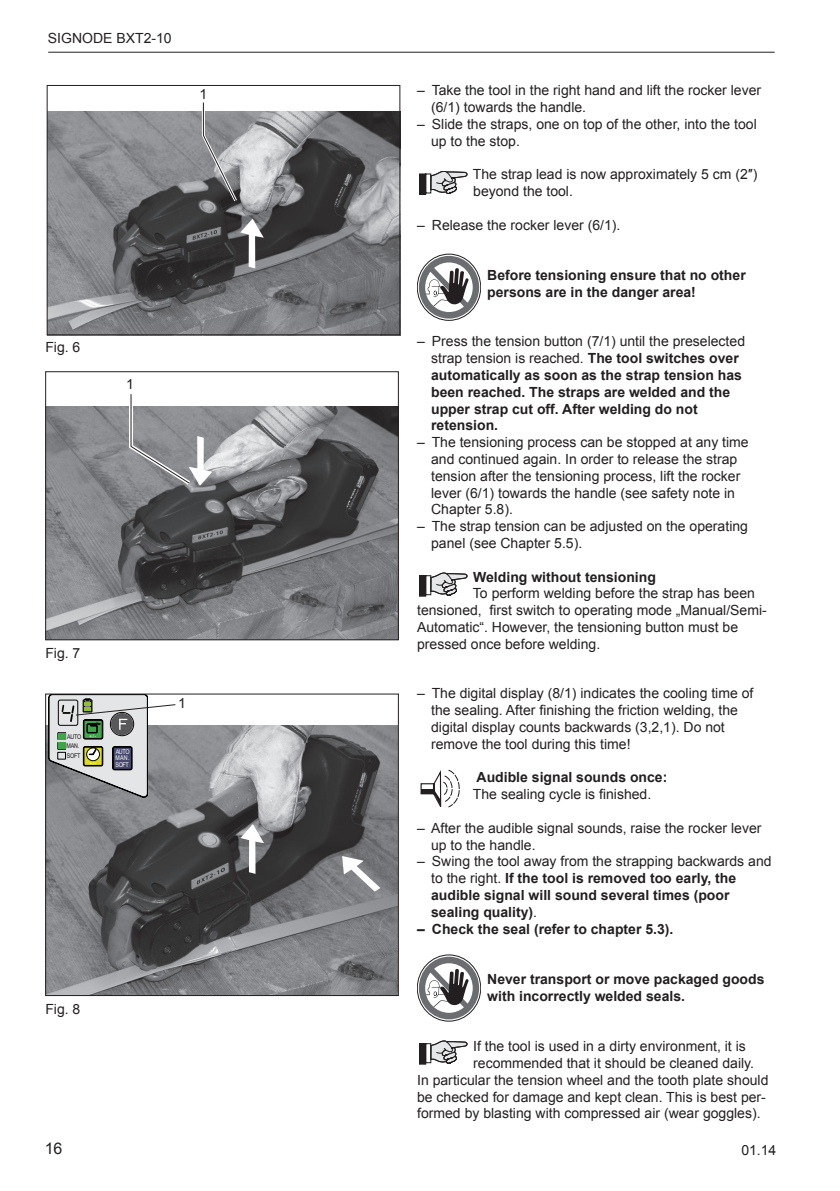
<style>
.page{position:relative;width:840px;height:1191px;background:#fff}
.page>*{position:absolute;margin:0;border:0;box-sizing:border-box;transform-origin:0 0}
.t1{font:16px "Arial";color:#231f20}
.t2{font:14px/16.8px "Arial";color:#231f20}
.t3{font:700 14px/16.8px "Arial";color:#231f20}
.t4{font:6.6px/9.8px "Arial Narrow";letter-spacing:-.04em;color:#171518}
.t5{font:6.6px/6.2px "Arial Narrow";letter-spacing:-.04em;color:#fff;text-align:justify}
.t6{font:5.2px "Arial Narrow";color:#fff}
.s1{font-weight:400}
</style>
<div class="page">
<hr style="left:48px;top:52px;width:726px;height:1px;background:#231f20">
<svg style="left:419px;top:171px;width:48px;height:23px"></svg>
<svg style="left:420px;top:769px;width:40px;height:39px"></svg>
<svg style="left:419px;top:1040px;width:48px;height:24px"></svg>
<svg style="left:418px;top:956px;width:61px;height:63px"></svg>
<svg style="left:418px;top:256px;width:61px;height:63px"></svg>
<svg style="left:419px;top:573px;width:48px;height:23px"></svg>
<img style="left:49px;top:111px;width:349px;height:222px">
<div style="left:47px;top:85px;width:353px;height:250px;border:1px solid #231f20"></div>
<svg style="left:240px;top:219px;width:24px;height:49px"></svg>
<img style="left:47px;top:725px;width:349px;height:268px">
<svg style="left:240px;top:824px;width:24px;height:50px"></svg>
<svg style="left:342px;top:856px;width:38px;height:35px"></svg>
<svg style="left:48px;top:696px;width:128px;height:101px;background:#a7aba8"></svg>
<div style="left:45px;top:694px;width:353px;height:301px;border:1px solid #231f20"></div>
<svg style="left:200px;top:102px;width:39px;height:103px;background:#8f9093"></svg>
<img style="left:47px;top:406px;width:349px;height:232px">
<div style="left:45px;top:371px;width:353px;height:269px;border:1px solid #231f20"></div>
<svg style="left:127px;top:394px;width:85px;height:94px"></svg>
<p class="t2" style="left:48px;top:30px;width:125px">SIGNODE BXT2-10</p>
<p class="t2" style="left:199px;top:86px;width:9px">1</p>
<p class="t2" style="left:45px;top:339px;width:37px">Fig. 6</p>
<p class="t2" style="left:126px;top:376px;width:9px">1</p>
<p class="t2" style="left:45px;top:644px;width:37px">Fig. 7</p>
<p class="t4" style="left:66px;top:731px;width:16px">AUTO<br>MAN.<br>SOFT</p>
<p class="t6" style="left:89px;top:732px;width:8px">+ / -</p>
<p class="t6" style="left:89px;top:759px;width:8px">+ / -</p>
<p class="t5" style="left:115px;top:748px;width:16px">AUTO MAN.<br>SOFT</p>
<p class="t2" style="left:178px;top:695px;width:9px">1</p>
<p class="t2" style="left:45px;top:1000px;width:37px">Fig. 8</p>
<p class="t2" style="left:431px;top:82px;width:331px;text-indent:-14px">– Take the tool in the right hand and lift the rocker lever (6/1) towards the handle.</p>
<p class="t2" style="left:431px;top:116px;width:327px;text-indent:-14px">– Slide the straps, one on top of the other, into the tool up to the stop.</p>
<p class="t2" style="left:472px;top:166px;width:286px">The strap lead is now approximately 5 cm (2″) beyond the tool.</p>
<p class="t2" style="left:417px;top:216px;width:205px">– Release the rocker lever (6/1).</p>
<p class="t3" style="left:487px;top:267px;width:260px">Before tensioning ensure that no other persons are in the danger area!</p>
<p class="t3" style="left:431px;top:333px;width:315px;text-indent:-14px"><span class="s1">– Press the tension button (7/1) until the preselected strap tension is reached.</span> The tool switches over automatically as soon as the strap tension has been reached. The straps are welded and the upper strap cut off. After welding do not retension.</p>
<p class="t2" style="left:431px;top:434px;width:319px;text-indent:-14px">– The tensioning process can be stopped at any time and continued again. In order to release the strap tension after the tensioning process, lift the rocker lever (6/1) towards the handle (see safety note in Chapter 5.8).</p>
<p class="t2" style="left:431px;top:518px;width:318px;text-indent:-14px">– The strap tension can be adjusted on the operating panel (see Chapter 5.5).</p>
<p class="t3" style="left:473px;top:569px;width:184px">Welding without tensioning</p>
<p class="t2" style="left:417px;top:585px;width:351px;text-indent:56px">To perform welding before the strap has been tensioned, first switch to operating mode „Manual/Semi-Automatic“. However, the tensioning button must be pressed once before welding.</p>
<p class="t2" style="left:431px;top:685px;width:323px;text-indent:-14px">– The digital display (8/1) indicates the cooling time of the sealing. After finishing the friction welding, the digital display counts backwards (3,2,1). Do not remove the tool during this time!</p>
<p class="t3" style="left:476px;top:769px;width:192px">Audible signal sounds once:</p>
<p class="t2" style="left:472px;top:786px;width:180px">The sealing cycle is finished.</p>
<p class="t2" style="left:431px;top:819px;width:331px;text-indent:-14px">– After the audible signal sounds, raise the rocker lever up to the handle.</p>
<p class="t3" style="left:431px;top:853px;width:342px;text-indent:-14px"><span class="s1">– Swing the tool away from the strapping backwards and to the right.</span> If the tool is removed too early, the audible signal will sound several times (poor sealing quality)<span class="s1">.</span></p>
<p class="t3" style="left:417px;top:920px;width:257px">– Check the seal (refer to chapter 5.3).</p>
<p class="t3" style="left:487px;top:971px;width:278px">Never transport or move packaged goods with incorrectly welded seals.</p>
<p class="t2" style="left:473px;top:1038px;width:274px">If the tool is used in a dirty environment, it is</p>
<p class="t2" style="left:473px;top:1054px;width:282px">recommended that it should be cleaned daily.</p>
<p class="t2" style="left:417px;top:1071px;width:352px">In particular the tension wheel and the tooth plate should</p>
<p class="t2" style="left:417px;top:1088px;width:350px">be checked for damage and kept clean. This is best per-</p>
<p class="t2" style="left:417px;top:1105px;width:345px">formed by blasting with compressed air (wear goggles).</p>
<p class="t1" style="left:45px;top:1138px;width:19px">16</p>
<p class="t2" style="left:741px;top:1141px;width:37px">01.14</p>
</div>
